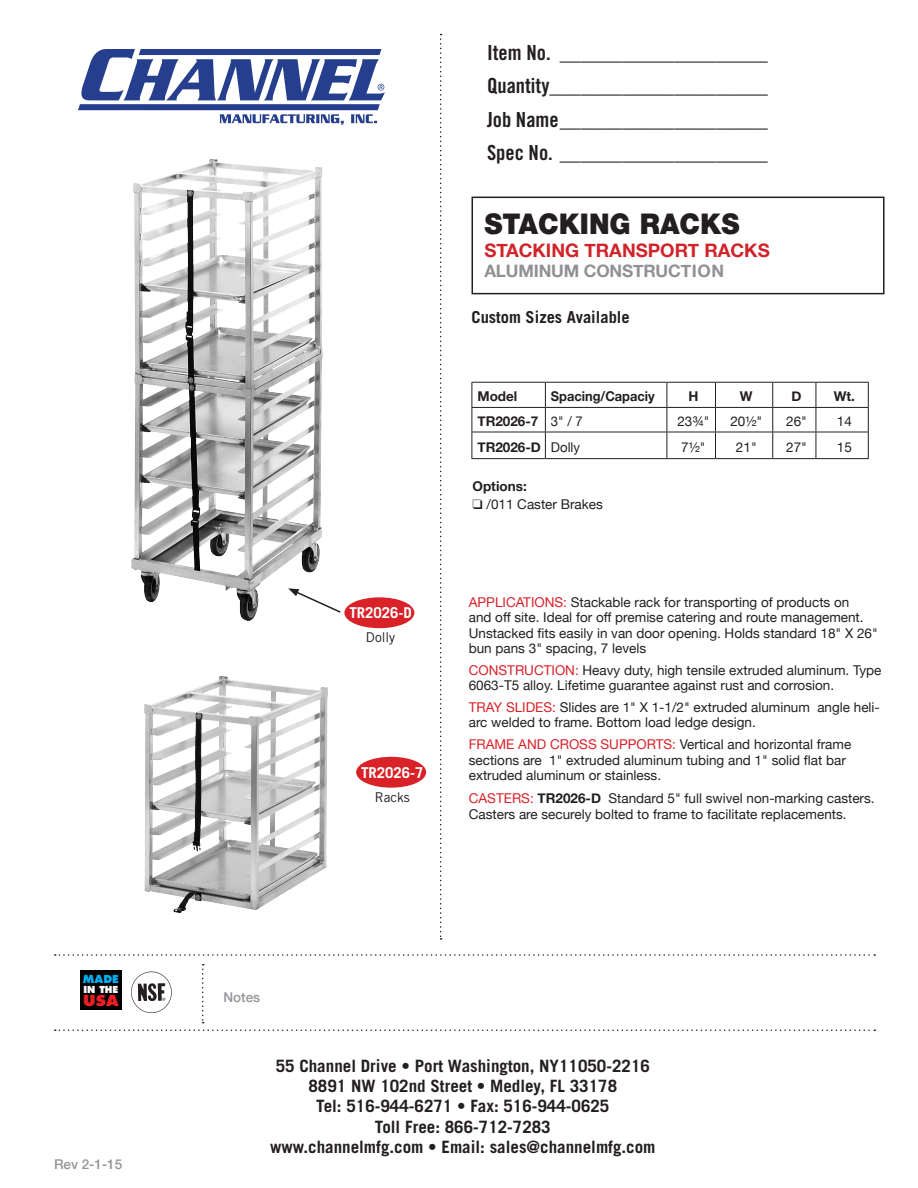
<style>
.page{position:relative;width:918px;height:1188px;background:#fff}
.page>*{position:absolute;margin:0;border:0;box-sizing:border-box;transform-origin:0 0}
.t1{font:900 28.65px "Helvetica Neue";color:#231f20;scale:.95 1}
.t2{font:20.85px "Trade Gothic Bold Cond Twenty";color:#231f20}
.t3{font:700 18.6px "Helvetica Neue";color:#d1232a}
.t4{font:700 17.1px "Helvetica Neue";letter-spacing:-.01em;color:#8f9194}
.t5{font:700 16.95px/20.4px "Trade Gothic";color:#231f20;text-align:center}
.t6{font:700 16.5px "Trade Gothic";color:#231f20}
.t7{font:700 15px "Trade Gothic";color:#fff}
.t8{font:800 14.7px "Futura";color:#ee1d23;scale:1.04 1}
.t9{font:13.5px/15.3px "Helvetica Neue";color:#231f20}
.t10{font:700 13.5px "Helvetica Neue";color:#231f20}
.t11{font:700 13.5px "Helvetica Neue";color:#231f20;scale:.95 1}
.t12{font:500 13.5px "Helvetica Neue";color:#939598}
.t13{font:13.5px "Trade Gothic";color:#231f20}
.t14{font:800 10.8px "Futura";color:#00aeef}
.t15{font:800 9.45px "Futura";color:#fff}
.s1{color:#d92128}
.s2{font-weight:700}
</style>
<div class="page">
<div style="left:472px;top:197px;width:413px;height:97px;border:2px solid #231f20"></div>
<img style="left:78px;top:50px;width:306px;height:75px">
<svg style="left:440px;top:34px;width:2px;height:906px"></svg>
<svg style="left:202px;top:964px;width:2px;height:59px"></svg>
<svg style="left:55px;top:954px;width:820px;height:2px"></svg>
<svg style="left:55px;top:1029px;width:820px;height:2px"></svg>
<hr style="left:472px;top:382px;width:73px;height:1px;background:#231f20">
<hr style="left:816px;top:382px;width:53px;height:1px;background:#231f20">
<hr style="left:472px;top:407px;width:73px;height:1px;background:#231f20">
<hr style="left:545px;top:407px;width:122px;height:1px;background:#231f20">
<hr style="left:667px;top:407px;width:49px;height:1px;background:#231f20">
<hr style="left:716px;top:407px;width:57px;height:1px;background:#231f20">
<hr style="left:773px;top:407px;width:43px;height:1px;background:#231f20">
<hr style="left:816px;top:407px;width:53px;height:1px;background:#231f20">
<hr style="left:472px;top:432px;width:73px;height:1px;background:#231f20">
<svg style="left:472px;top:383px;width:1px;height:75px"></svg>
<hr style="left:545px;top:432px;width:122px;height:1px;background:#231f20">
<svg style="left:545px;top:383px;width:1px;height:75px"></svg>
<hr style="left:667px;top:432px;width:49px;height:1px;background:#231f20">
<svg style="left:667px;top:383px;width:1px;height:75px"></svg>
<hr style="left:716px;top:432px;width:57px;height:1px;background:#231f20">
<svg style="left:715px;top:383px;width:1px;height:75px"></svg>
<hr style="left:773px;top:432px;width:43px;height:1px;background:#231f20">
<svg style="left:772px;top:383px;width:1px;height:75px"></svg>
<hr style="left:816px;top:432px;width:53px;height:1px;background:#231f20">
<svg style="left:816px;top:383px;width:1px;height:75px"></svg>
<svg style="left:868px;top:383px;width:1px;height:75px"></svg>
<hr style="left:472px;top:458px;width:73px;height:1px;background:#231f20">
<hr style="left:545px;top:458px;width:122px;height:1px;background:#231f20">
<hr style="left:667px;top:458px;width:49px;height:1px;background:#231f20">
<hr style="left:716px;top:458px;width:57px;height:1px;background:#231f20">
<hr style="left:773px;top:458px;width:43px;height:1px;background:#231f20">
<hr style="left:816px;top:458px;width:53px;height:1px;background:#231f20">
<hr style="left:545px;top:382px;width:122px;height:1px;background:#231f20">
<hr style="left:667px;top:382px;width:49px;height:1px;background:#231f20">
<hr style="left:716px;top:382px;width:57px;height:1px;background:#231f20">
<hr style="left:773px;top:382px;width:43px;height:1px;background:#231f20">
<img style="left:131px;top:971px;width:41px;height:42px">
<div style="left:80px;top:971px;width:42px;height:39px;background:#000001"></div>
<div style="left:357px;top:758px;width:68px;height:29px;background:#d92128;border-radius:50%"></div>
<div style="left:356px;top:757px;width:70px;height:31px;border:2px solid #d92128;border-radius:50%"></div>
<img style="left:144px;top:676px;width:184px;height:237px">
<div style="left:345px;top:598px;width:69px;height:29px;background:#d92128;border-radius:50%"></div>
<div style="left:344px;top:597px;width:70px;height:31px;border:2px solid #d92128;border-radius:50%"></div>
<img style="left:131px;top:159px;width:192px;height:462px">
<svg style="left:288px;top:588px;width:53px;height:26px"></svg>
<p class="t14" style="left:83px;top:973px;width:38px">MADE</p>
<p class="t15" style="left:83px;top:983px;width:37px">IN THE</p>
<p class="t8" style="left:83px;top:992px;width:35px">USA</p>
<p class="t12" style="left:54px;top:1154px;width:70px">Rev 2-1-15</p>
<p class="t7" style="left:349px;top:603px;width:64px">TR2026-D</p>
<p class="t13" style="left:366px;top:629px;width:31px">Dolly</p>
<p class="t7" style="left:361px;top:763px;width:64px">TR2026-7</p>
<p class="t13" style="left:375px;top:789px;width:37px">Racks</p>
<p class="t2" style="left:487px;top:40px;width:282px">Item No. ____________________</p>
<p class="t2" style="left:487px;top:73px;width:282px">Quantity_____________________</p>
<p class="t2" style="left:487px;top:107px;width:282px">Job Name____________________</p>
<p class="t2" style="left:487px;top:140px;width:282px">Spec No. ____________________</p>
<p class="t1" style="left:484px;top:207px;width:270px">STACKING RACKS</p>
<p class="t3" style="left:484px;top:235px;width:287px">STACKING TRANSPORT RACKS</p>
<p class="t4" style="left:484px;top:258px;width:242px">ALUMINUM CONSTRUCTION</p>
<p class="t6" style="left:472px;top:307px;width:160px">Custom Sizes Available</p>
<p class="t10" style="left:477px;top:386px;width:41px">Model</p>
<p class="t11" style="left:551px;top:386px;width:111px">Spacing/Capaciy</p>
<p class="t10" style="left:688px;top:386px;width:12px">H</p>
<p class="t10" style="left:740px;top:386px;width:14px">W</p>
<p class="t10" style="left:792px;top:386px;width:12px">D</p>
<p class="t10" style="left:834px;top:386px;width:23px">Wt.</p>
<p class="t10" style="left:477px;top:411px;width:63px">TR2026-7</p>
<p class="t9" style="left:551px;top:414px;width:33px">3" / 7</p>
<p class="t9" style="left:677px;top:414px;width:34px">23¾"</p>
<p class="t9" style="left:730px;top:414px;width:34px">20½"</p>
<p class="t9" style="left:786px;top:414px;width:22px">26"</p>
<p class="t9" style="left:837px;top:414px;width:17px">14</p>
<p class="t10" style="left:477px;top:436px;width:65px">TR2026-D</p>
<p class="t9" style="left:551px;top:440px;width:31px">Dolly</p>
<p class="t9" style="left:681px;top:440px;width:26px">7½"</p>
<p class="t9" style="left:736px;top:440px;width:22px">21"</p>
<p class="t9" style="left:786px;top:440px;width:22px">27"</p>
<p class="t9" style="left:837px;top:440px;width:17px">15</p>
<p class="t10" style="left:473px;top:475px;width:56px">Options:</p>
<p class="t9" style="left:473px;top:497px;width:132px">❑ /011 Caster Brakes</p>
<p class="t9" style="left:469px;top:595px;width:411px"><span class="s1">APPLICATIONS:</span> Stackable rack for transporting of products on<br>and off site. Ideal for off premise catering and route management.<br>Unstacked fits easily in van door opening. Holds standard 18" X 26" bun pans 3" spacing, 7 levels</p>
<p class="t9" style="left:469px;top:663px;width:414px"><span class="s1">CONSTRUCTION:</span> Heavy duty, high tensile extruded aluminum. Type<br>6063-T5 alloy. Lifetime guarantee against rust and corrosion.</p>
<p class="t9" style="left:469px;top:700px;width:413px"><span class="s1">TRAY SLIDES:</span> Slides are 1" X 1-1/2" extruded aluminum angle heli&shy;arc welded to frame. Bottom load ledge design.</p>
<p class="t9" style="left:469px;top:738px;width:384px"><span class="s1">FRAME AND CROSS SUPPORTS:</span> Vertical and horizontal frame sections are 1" extruded aluminum tubing and 1" solid flat bar extruded aluminum or stainless.</p>
<p class="t9" style="left:469px;top:791px;width:407px;line-height:16.2px"><span class="s1">CASTERS:</span> <span class="s2">TR2026-D</span> Standard 5" full swivel non-marking casters.<br>Casters are securely bolted to frame to facilitate replacements.</p>
<p class="t12" style="left:224px;top:986px;width:38px">Notes</p>
<p class="t5" style="left:276px;top:1055px;width:376px">55 Channel Drive • Port Washington, NY11050-2216</p>
<p class="t5" style="left:308px;top:1075px;width:310px">8891 NW 102nd Street • Medley, FL 33178</p>
<p class="t5" style="left:316px;top:1096px;width:295px">Tel: 516-944-6271 • Fax: 516-944-0625<br>Toll Free: 866-712-7283</p>
<p class="t5" style="left:270px;top:1137px;width:387px">www.channelmfg.com • Email: sales@channelmfg.com</p>
</div>
